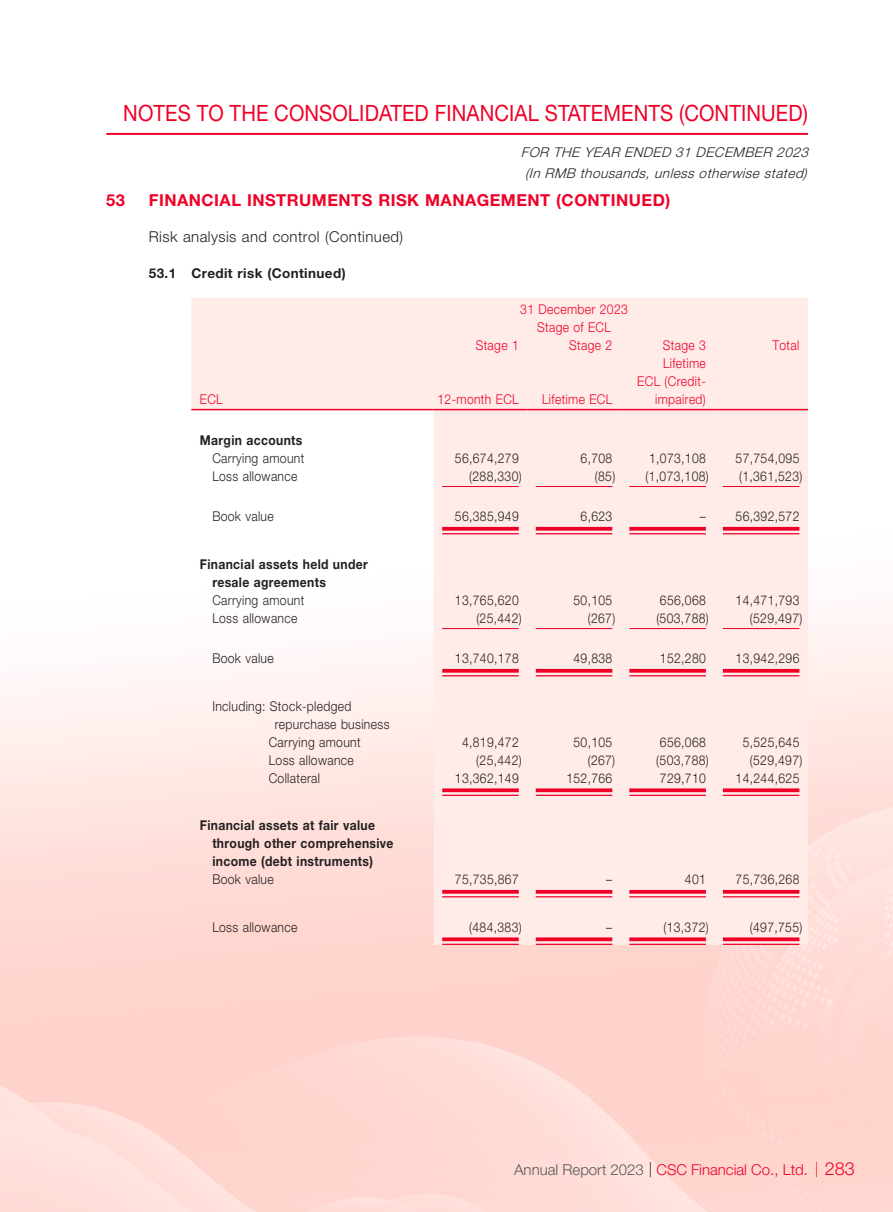
<style>
.page{position:relative;width:893px;height:1212px;background:#fff}
.page>*{position:absolute;margin:0;border:0;box-sizing:border-box;transform-origin:0 0}
.t1{font:22.5px "Helvetica Neue LT Std";letter-spacing:.005em;color:#ef0027;scale:.9 1}
.t2{font:700 16.5px "Helvetica Neue LT Std";letter-spacing:.03em;color:#ef0027}
.t3{font:300 15px "Helvetica Neue LT Std";color:#ef0027}
.t4{font:300 15px "Helvetica Neue LT Std";letter-spacing:.03em;color:#231f20}
.t5{font:300 13.5px "Helvetica Neue LT Std";letter-spacing:.03em;color:#231f20;scale:.9 1}
.t6{font:700 13.5px/18px "Helvetica Neue LT Std";letter-spacing:.03em;color:#231f20;scale:.9 1}
.t7{font:300 13.5px/18px "Helvetica Neue LT Std";letter-spacing:.03em;color:#ef0027;text-align:center;scale:.9 1}
.t8{font:italic 300 13.5px/21px "Helvetica Neue LT Std";color:#231f20;text-align:center}
.t9{font:700 13.5px "Helvetica Neue LT Std";letter-spacing:.03em;color:#231f20}
.s1{color:#57585a}
.s2{font-size:18px}
</style>
<div class="page">
<hr style="left:106px;top:133px;width:702px;height:2px;background:#ef0027">
<svg style="left:650px;top:1162px;width:1px;height:15px"></svg>
<svg style="left:816px;top:1162px;width:1px;height:15px"></svg>
<svg style="left:191px;top:298px;width:617px;height:647px;fill:#ffebe8"></svg>
<hr style="left:191px;top:409px;width:243px;height:1px;background:#ef0027">
<hr style="left:434px;top:409px;width:93px;height:1px;background:#ef0027">
<hr style="left:527px;top:409px;width:94px;height:1px;background:#ef0027">
<hr style="left:621px;top:409px;width:93px;height:1px;background:#ef0027">
<hr style="left:714px;top:409px;width:94px;height:1px;background:#ef0027">
<hr style="left:442px;top:486px;width:77px;height:1px;background:#ef0027">
<hr style="left:536px;top:486px;width:76px;height:1px;background:#ef0027">
<hr style="left:629px;top:486px;width:77px;height:1px;background:#ef0027">
<hr style="left:723px;top:486px;width:76px;height:1px;background:#ef0027">
<svg style="left:442px;top:527px;width:77px;height:4px"></svg>
<hr style="left:442px;top:533px;width:77px;height:1px;background:#ef0027">
<svg style="left:536px;top:527px;width:76px;height:4px"></svg>
<hr style="left:536px;top:533px;width:76px;height:1px;background:#ef0027">
<svg style="left:629px;top:527px;width:77px;height:4px"></svg>
<hr style="left:629px;top:533px;width:77px;height:1px;background:#ef0027">
<svg style="left:723px;top:527px;width:76px;height:4px"></svg>
<hr style="left:723px;top:533px;width:76px;height:1px;background:#ef0027">
<hr style="left:442px;top:628px;width:77px;height:1px;background:#ef0027">
<hr style="left:536px;top:628px;width:76px;height:1px;background:#ef0027">
<hr style="left:629px;top:628px;width:77px;height:1px;background:#ef0027">
<hr style="left:723px;top:628px;width:76px;height:1px;background:#ef0027">
<svg style="left:442px;top:669px;width:77px;height:4px"></svg>
<hr style="left:442px;top:675px;width:77px;height:1px;background:#ef0027">
<svg style="left:536px;top:669px;width:76px;height:4px"></svg>
<hr style="left:536px;top:675px;width:76px;height:1px;background:#ef0027">
<svg style="left:629px;top:669px;width:77px;height:4px"></svg>
<hr style="left:629px;top:675px;width:77px;height:1px;background:#ef0027">
<svg style="left:723px;top:669px;width:76px;height:4px"></svg>
<hr style="left:723px;top:675px;width:76px;height:1px;background:#ef0027">
<svg style="left:442px;top:788px;width:77px;height:4px"></svg>
<hr style="left:442px;top:795px;width:77px;height:1px;background:#ef0027">
<svg style="left:536px;top:788px;width:76px;height:4px"></svg>
<hr style="left:536px;top:795px;width:76px;height:1px;background:#ef0027">
<svg style="left:629px;top:788px;width:77px;height:4px"></svg>
<hr style="left:629px;top:795px;width:77px;height:1px;background:#ef0027">
<svg style="left:723px;top:788px;width:76px;height:4px"></svg>
<hr style="left:723px;top:795px;width:76px;height:1px;background:#ef0027">
<svg style="left:442px;top:890px;width:77px;height:4px"></svg>
<hr style="left:442px;top:896px;width:77px;height:1px;background:#ef0027">
<svg style="left:536px;top:890px;width:76px;height:4px"></svg>
<hr style="left:536px;top:896px;width:76px;height:1px;background:#ef0027">
<svg style="left:629px;top:890px;width:77px;height:4px"></svg>
<hr style="left:629px;top:896px;width:77px;height:1px;background:#ef0027">
<svg style="left:723px;top:890px;width:76px;height:4px"></svg>
<hr style="left:723px;top:896px;width:76px;height:1px;background:#ef0027">
<svg style="left:442px;top:937px;width:77px;height:4px"></svg>
<hr style="left:442px;top:944px;width:77px;height:1px;background:#ef0027">
<svg style="left:536px;top:937px;width:76px;height:4px"></svg>
<hr style="left:536px;top:944px;width:76px;height:1px;background:#ef0027">
<svg style="left:629px;top:937px;width:77px;height:4px"></svg>
<hr style="left:629px;top:944px;width:77px;height:1px;background:#ef0027">
<svg style="left:723px;top:937px;width:76px;height:4px"></svg>
<hr style="left:723px;top:944px;width:76px;height:1px;background:#ef0027">
<h1 class="t1" style="left:123px;top:99px;width:762px">NOTES TO THE CONSOLIDATED FINANCIAL STATEMENTS (CONTINUED)</h1>
<p class="t8" style="left:521px;top:141px;width:293px">FOR THE YEAR ENDED 31 DECEMBER 2023 (In RMB thousands,unless otherwise stated)</p>
<p class="t2" style="left:106px;top:190px;width:20px">53</p>
<p class="t2" style="left:149px;top:190px;width:523px">FINANCIAL INSTRUMENTS RISK MANAGEMENT (CONTINUED)</p>
<p class="t4" style="left:149px;top:228px;width:256px">Risk analysis and control (Continued)</p>
<p class="t9" style="left:149px;top:265px;width:198px">53.1 Credit risk (Continued)</p>
<p class="t7" style="left:520px;top:300px;width:121px">31 December 2023<br>Stage of ECL</p>
<p class="t7" style="left:476px;top:336px;width:49px">Stage 1</p>
<p class="t7" style="left:569px;top:336px;width:49px">Stage 2</p>
<p class="t7" style="left:663px;top:336px;width:49px">Stage 3</p>
<p class="t7" style="left:772px;top:336px;width:32px">Total</p>
<p class="t7" style="left:200px;top:390px;width:27px">ECL</p>
<p class="t7" style="left:437px;top:390px;width:92px">12-month ECL</p>
<p class="t7" style="left:542px;top:390px;width:80px">Lifetime ECL</p>
<p class="t7" style="left:637px;top:354px;width:78px;text-align:right">Lifetime<br>ECL (Credit&shy;impaired)</p>
<p class="t6" style="left:200px;top:430px;width:115px">Margin accounts</p>
<p class="t5" style="left:212px;top:450px;width:104px">Carrying amount</p>
<p class="t5" style="left:455px;top:450px;width:72px">56,674,279</p>
<p class="t5" style="left:581px;top:450px;width:37px">6,708</p>
<p class="t5" style="left:649px;top:450px;width:65px">1,073,108</p>
<p class="t5" style="left:736px;top:450px;width:72px">57,754,095</p>
<p class="t5" style="left:212px;top:468px;width:96px">Loss allowance</p>
<p class="t5" style="left:469px;top:468px;width:60px">(288,330)</p>
<p class="t5" style="left:595px;top:468px;width:128px">(85) (1,073,108)</p>
<p class="t5" style="left:739px;top:468px;width:72px">(1,361,523)</p>
<p class="t5" style="left:212px;top:508px;width:70px">Book value</p>
<p class="t5" style="left:455px;top:508px;width:72px">56,385,949</p>
<p class="t5" style="left:581px;top:508px;width:37px">6,623</p>
<p class="t5" style="left:700px;top:508px;width:112px">– 56,392,572</p>
<p class="t6" style="left:212px;top:554px;width:174px;text-indent:-12px">Financial assets held under resale agreements</p>
<p class="t5" style="left:212px;top:592px;width:104px">Carrying amount</p>
<p class="t5" style="left:455px;top:592px;width:72px">13,765,620</p>
<p class="t5" style="left:573px;top:592px;width:45px">50,105</p>
<p class="t5" style="left:660px;top:592px;width:53px">656,068</p>
<p class="t5" style="left:736px;top:592px;width:72px">14,471,793</p>
<p class="t5" style="left:212px;top:610px;width:96px">Loss allowance</p>
<p class="t5" style="left:476px;top:610px;width:52px">(25,442)</p>
<p class="t5" style="left:588px;top:610px;width:32px">(267)</p>
<p class="t5" style="left:656px;top:610px;width:60px">(503,788)</p>
<p class="t5" style="left:750px;top:610px;width:60px">(529,497)</p>
<p class="t5" style="left:212px;top:650px;width:70px">Book value</p>
<p class="t5" style="left:455px;top:650px;width:72px">13,740,178</p>
<p class="t5" style="left:573px;top:650px;width:45px">49,838</p>
<p class="t5" style="left:660px;top:650px;width:53px">152,280</p>
<p class="t5" style="left:736px;top:650px;width:72px">13,942,296</p>
<p class="t5" style="left:212px;top:698px;width:156px">Including: Stock-pledged</p>
<p class="t5" style="left:275px;top:716px;width:129px">repurchase business</p>
<p class="t5" style="left:269px;top:734px;width:104px">Carrying amount</p>
<p class="t5" style="left:462px;top:734px;width:65px">4,819,472</p>
<p class="t5" style="left:573px;top:734px;width:45px">50,105</p>
<p class="t5" style="left:660px;top:734px;width:53px">656,068</p>
<p class="t5" style="left:743px;top:734px;width:65px">5,525,645</p>
<p class="t5" style="left:269px;top:752px;width:96px">Loss allowance</p>
<p class="t5" style="left:476px;top:752px;width:52px">(25,442)</p>
<p class="t5" style="left:588px;top:752px;width:32px">(267)</p>
<p class="t5" style="left:656px;top:752px;width:60px">(503,788)</p>
<p class="t5" style="left:750px;top:752px;width:60px">(529,497)</p>
<p class="t5" style="left:269px;top:770px;width:59px">Collateral</p>
<p class="t5" style="left:455px;top:770px;width:72px">13,362,149</p>
<p class="t5" style="left:566px;top:770px;width:53px">152,766</p>
<p class="t5" style="left:660px;top:770px;width:53px">729,710</p>
<p class="t5" style="left:736px;top:770px;width:72px">14,244,625</p>
<p class="t6" style="left:212px;top:816px;width:203px;text-indent:-12px">Financial assets at fair value through other comprehensive income (debt instruments)</p>
<p class="t5" style="left:212px;top:871px;width:70px">Book value</p>
<p class="t5" style="left:455px;top:871px;width:72px">75,735,867</p>
<p class="t5" style="left:606px;top:871px;width:8px">–</p>
<p class="t5" style="left:685px;top:871px;width:25px">401</p>
<p class="t5" style="left:736px;top:871px;width:72px">75,736,268</p>
<p class="t5" style="left:212px;top:919px;width:96px">Loss allowance</p>
<p class="t5" style="left:469px;top:919px;width:60px">(484,383)</p>
<p class="t5" style="left:606px;top:919px;width:8px">–</p>
<p class="t5" style="left:663px;top:919px;width:52px">(13,372)</p>
<p class="t5" style="left:750px;top:919px;width:60px">(497,755)</p>
<p class="t3" style="left:514px;top:1160px;width:342px"><span class="s1">Annual Report 2023</span> CSC Financial Co., Ltd. <span class="s2">283</span></p>
</div>
